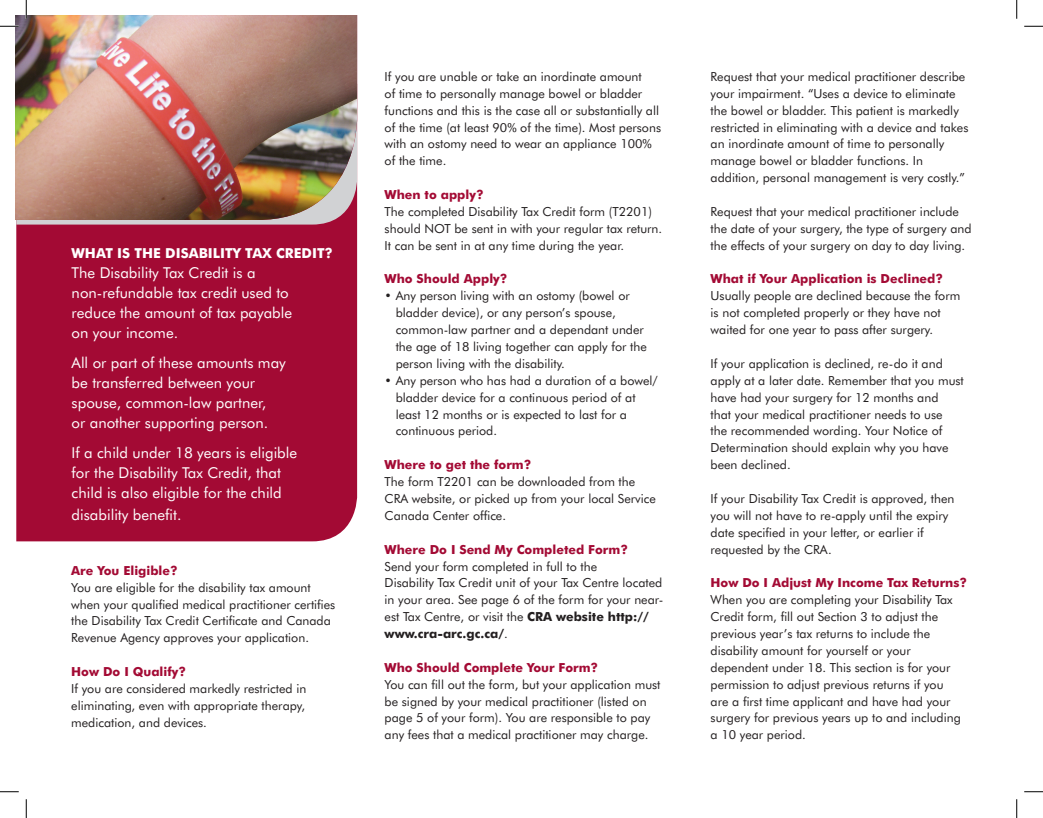
<style>
.page{position:relative;width:1043px;height:818px;background:#fff}
.page>*{position:absolute;margin:0;border:0;box-sizing:border-box;transform-origin:0 0}
.t1{font:15px/20px "Futura BT";color:#fff}
.t2{font:700 13.75px "Futura BT";color:#fff}
.t3{font:12.5px/16.9px "Futura BT";color:#231f20}
.t4{font:700 12.5px "Futura BT";color:#a30a34}
.s1{font-weight:700}
</style>
<div class="page">
<div style="left:16px;top:224px;width:341px;height:317px;background:#a30a34"></div>
<img style="left:15px;top:15px;width:342px;height:205px">
<svg style="left:0;top:25px;width:19px;height:2px"></svg>
<svg style="left:1024px;top:25px;width:18px;height:2px"></svg>
<svg style="left:0;top:791px;width:19px;height:1px"></svg>
<svg style="left:1024px;top:791px;width:18px;height:1px"></svg>
<svg style="left:25px;top:0;width:2px;height:19px"></svg>
<svg style="left:25px;top:799px;width:2px;height:19px"></svg>
<svg style="left:1016px;top:0;width:1px;height:19px"></svg>
<svg style="left:1016px;top:799px;width:1px;height:19px"></svg>
<p class="t2" style="left:72px;top:244px;width:263px">What is the Disability Tax Credit?</p>
<p class="t1" style="left:72px;top:262px;width:222px">The Disability Tax Credit is a non-refundable tax credit used to reduce the amount of tax payable on your income.</p>
<p class="t1" style="left:72px;top:352px;width:216px">All or part of these amounts may be transferred between your spouse, common-law partner,<br>or another supporting person.</p>
<p class="t1" style="left:72px;top:442px;width:227px">If a child under 18 years is eligible for the Disability Tax Credit, that child is also eligible for the child</p>
<p class="t1" style="left:72px;top:505px;width:111px">disability benefit.</p>
<p class="t4" style="left:71px;top:562px;width:108px">Are You Eligible?</p>
<p class="t3" style="left:71px;top:578px;width:265px">You are eligible for the disability tax amount when your qualified medical practitioner certifies the Disability Tax Credit Certificate and Canada Revenue Agency approves your application.</p>
<p class="t4" style="left:71px;top:664px;width:116px">How Do I Qualify?</p>
<p class="t3" style="left:71px;top:680px;width:237px;text-align:justify">If you are considered markedly restricted in eliminating, even with appropriate therapy, medication, and devices.</p>
<p class="t3" style="left:384px;top:68px;width:278px">If you are unable or take an inordinate amount<br>of time to personally manage bowel or bladder functions and this is the case all or substantially all of the time (at least 90% of the time). Most persons with an ostomy need to wear an appliance 100% of the time.</p>
<p class="t4" style="left:384px;top:187px;width:100px">When to apply?</p>
<p class="t3" style="left:384px;top:203px;width:279px">The completed Disability Tax Credit form (T2201) should NOT be sent in with your regular tax return.<br>It can be sent in at any time during the year.</p>
<p class="t4" style="left:384px;top:271px;width:124px">Who Should Apply?</p>
<p class="t3" style="left:396px;top:287px;width:253px;text-indent:-11px">• Any person living with an ostomy (bowel or bladder device), or any person’s spouse, common-law partner and a dependant under the age of 18 living together can apply for the person living with the disability.</p>
<p class="t3" style="left:396px;top:372px;width:264px;text-indent:-11px">• Any person who has had a duration of a bowel/ bladder device for a continuous period of at least 12 months or is expected to last for a continuous period.</p>
<p class="t4" style="left:384px;top:457px;width:148px">Where to get the form?</p>
<p class="t3" style="left:384px;top:473px;width:273px">The form T2201 can be downloaded from the<br>CRA website, or picked up from your local Service<br>Canada Center office.</p>
<p class="t4" style="left:384px;top:541px;width:245px">Where Do I Send My Completed Form?</p>
<p class="t3" style="left:384px;top:557px;width:280px">Send your form completed in full to the<br>Disability Tax Credit unit of your Tax Centre located in your area. See page 6 of the form for your near&shy;est Tax Centre, or visit the <span class="s1">CRA website http:// www.cra-arc.gc.ca/</span>.</p>
<p class="t4" style="left:384px;top:659px;width:215px">Who Should Complete Your Form?</p>
<p class="t3" style="left:384px;top:675px;width:277px">You can fill out the form, but your application must be signed by your medical practitioner (listed on page 5 of your form). You are responsible to pay any fees that a medical practitioner may charge.</p>
<p class="t3" style="left:710px;top:68px;width:259px">Request that your medical practitioner describe your impairment. “Uses a device to eliminate the bowel or bladder. This patient is markedly restricted in eliminating with a device and takes an inordinate amount of time to personally manage bowel or bladder functions. In addition, personal management is very costly.”</p>
<p class="t3" style="left:710px;top:203px;width:262px">Request that your medical practitioner include the date of your surgery, the type of surgery and the effects of your surgery on day to day living.</p>
<p class="t4" style="left:710px;top:271px;width:234px">What if Your Application is Declined?</p>
<p class="t3" style="left:710px;top:287px;width:251px">Usually people are declined because the form is not completed properly or they have not waited for one year to pass after surgery.</p>
<p class="t3" style="left:710px;top:355px;width:255px">If your application is declined, re-do it and apply at a later date. Remember that you must have had your surgery for 12 months and<br>that your medical practitioner needs to use<br>the recommended wording. Your Notice of Determination should explain why you have been declined.</p>
<p class="t3" style="left:710px;top:490px;width:245px">If your Disability Tax Credit is approved, then you will not have to re-apply until the expiry date specified in your letter, or earlier if requested by the CRA.</p>
<p class="t4" style="left:710px;top:575px;width:258px">How Do I Adjust My I ncome Tax Returns?</p>
<p class="t3" style="left:710px;top:591px;width:252px">When you are completing your Disability Tax Credit form, fill out Section 3 to adjust the previous year’s tax returns to include the disability amount for yourself or your dependent under 18. This section is for your permission to adjust previous returns if you are a first time applicant and have had your surgery for previous years up to and including a 10 year period.</p>
</div>
